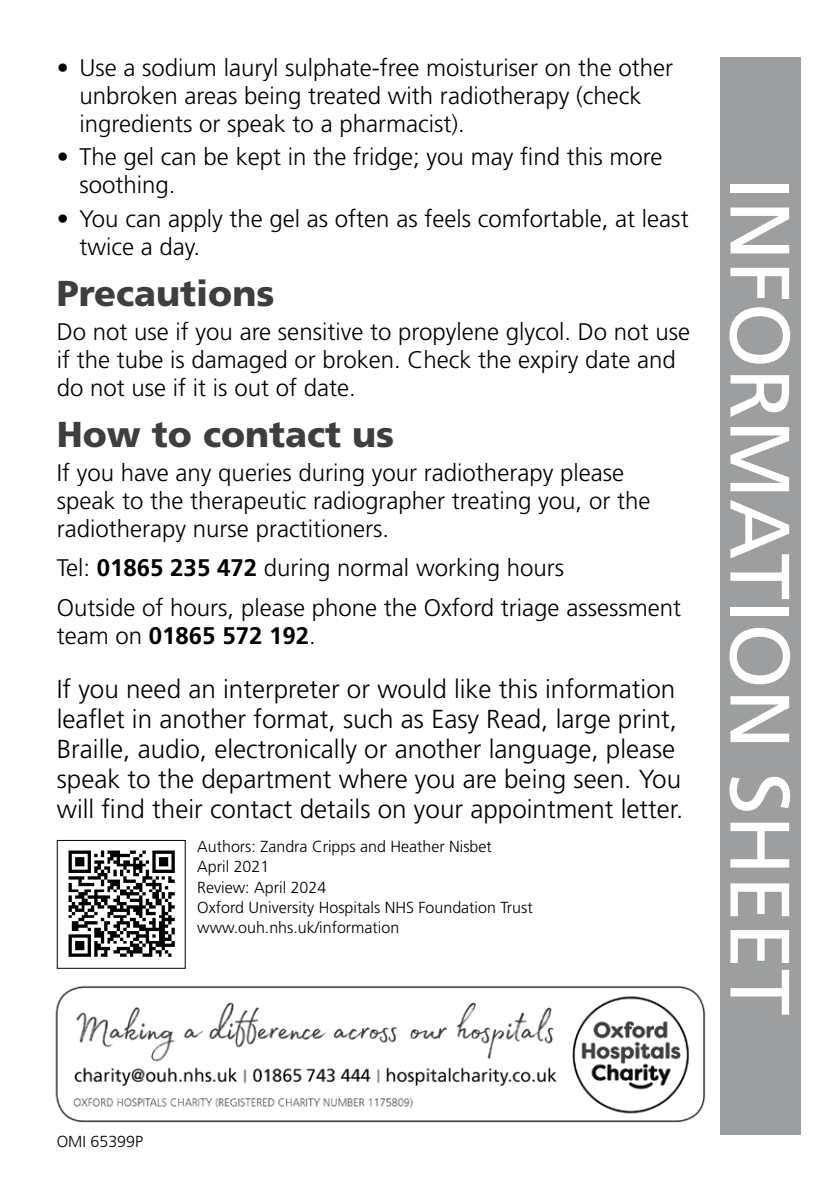
<style>
.page{position:relative;width:840px;height:1191px;background:#fff}
.page>*{position:absolute;margin:0;border:0;box-sizing:border-box;transform-origin:0 0}
.t1{font:84px "Frutiger";color:#fff}
.t2{font:900 36px "Frutiger";color:#3e3d40}
.t3{font:300 26px/30px "Frutiger";color:#000}
.t4{font:300 24px/28px "Frutiger";color:#000}
.t5{font:700 24px "Frutiger";color:#000}
.t6{font:300 16px/20px "Frutiger";color:#000}
.s1{font-weight:700}
.s2{font-weight:300}
</style>
<div class="page">
<div style="left:719px;top:57px;width:80px;height:1077px;background:#9c9e9f"></div>
<img style="left:68px;top:850px;width:107px;height:107px">
<img style="left:55px;top:985px;width:651px;height:138px">
<p class="t4" style="left:79px;top:53px;width:594px;text-indent:-23px">• Use a sodium lauryl sulphate-free moisturiser on the other unbroken areas being treated with radiotherapy (check ingredients or speak to a pharmacist).</p>
<p class="t4" style="left:79px;top:143px;width:584px;text-indent:-23px">• The gel can be kept in the fridge; you may find this more soothing.</p>
<p class="t4" style="left:79px;top:205px;width:610px;text-indent:-23px">• You can apply the gel as often as feels comfortable, at least twice a day.</p>
<h2 class="t2" style="left:57px;top:272px;width:219px">Precautions</h2>
<p class="t4" style="left:57px;top:318px;width:634px">Do not use if you are sensitive to propylene glycol. Do not use if the tube is damaged or broken. Check the expiry date and do not use if it is out of date.</p>
<h2 class="t2" style="left:57px;top:413px;width:339px">How to contact us</h2>
<p class="t4" style="left:57px;top:459px;width:594px">If you have any queries during your radiotherapy please speak to the therapeutic radiographer treating you, or the radiotherapy nurse practitioners.</p>
<p class="t4" style="left:57px;top:548px;width:625px;line-height:39.4px">Tel: <span class="s1">01865 235 472</span> during normal working hours<br>Outside of hours, please phone the Oxford triage assessment</p>
<p class="t5" style="left:57px;top:621px;width:260px"><span class="s2">team on</span> 01865 572 192<span class="s2">.</span></p>
<p class="t3" style="left:57px;top:674px;width:628px">If you need an interpreter or would like this information leaflet in another format, such as Easy Read, large print, Braille, audio, electronically or another language, please speak to the department where you are being seen. You will find their contact details on your appointment letter.</p>
<p class="t6" style="left:197px;top:837px;width:337px">Authors: Zandra Cripps and Heather Nisbet<br>April 2021<br>Review: April 2024<br>Oxford University Hospitals NHS Foundation Trust www.ouh.nhs.uk/information</p>
<h1 class="t1" style="left:808px;top:177px;width:840px;rotate:90deg">INFORMATION SHEET</h1>
<p class="t6" style="left:57px;top:1131px;width:88px">OMI 65399P</p>
</div>
